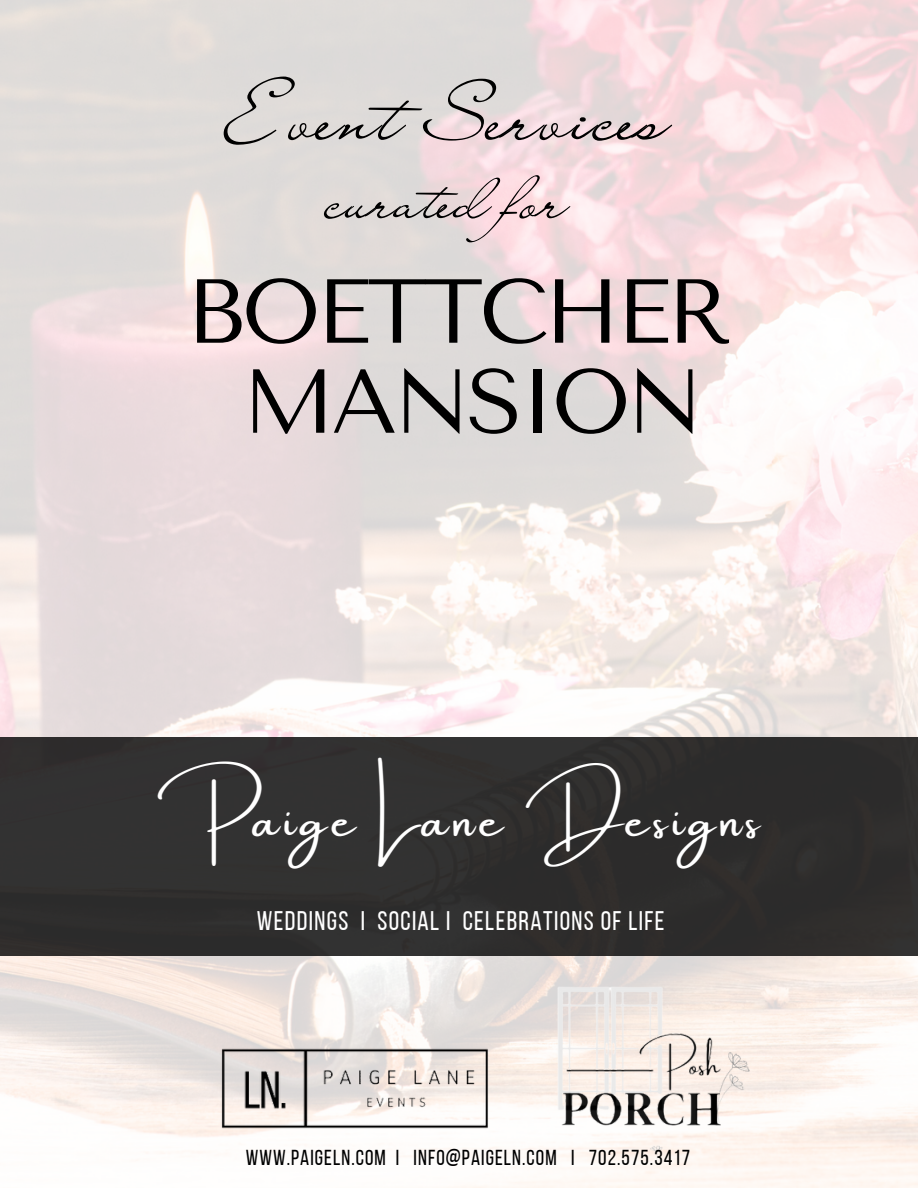
<style>
.page{position:relative;width:918px;height:1188px;background:#fff}
.page>*{position:absolute;margin:0;border:0;box-sizing:border-box;transform-origin:0 0}
.t1{font:90.6px/90px "Tenor Sans";letter-spacing:-.045em;color:#000;text-align:center}
.t2{font:75.6px "Liana";letter-spacing:.025em;color:#000}
.t3{font:59.7px "Liana";letter-spacing:.025em;color:#000}
.t4{font:49.95px "Amsterdam One";letter-spacing:.1em;color:#fff}
.t5{font:26.85px "Bebas Neue";letter-spacing:.05em;color:#fff}
.t6{font:21.6px "Bebas Neue";letter-spacing:.05em;color:#000}
</style>
<div class="page">
<img style="left:0;top:0;width:918px;height:1188px">
<div style="left:0;top:738px;width:918px;height:218px;background:#302e2d"></div>
<img style="left:173px;top:1026px;width:362px;height:162px">
<img style="left:394px;top:956px;width:419px;height:204px">
<p class="t2" style="left:226px;top:67px;width:444px">Event Services</p>
<p class="t3" style="left:327px;top:161px;width:254px">curated for</p>
<h1 class="t1" style="left:186px;top:267px;width:547px">BOETTCHER<br>MANSION</h1>
<h3 class="t4" style="left:158px;top:792px;width:604px">Paige Lane Designs</h3>
<h4 class="t5" style="left:257px;top:910px;width:409px">WEDDINGS I SOCIAL I CELEBRATIONS OF LIFE</h4>
<p class="t6" style="left:246px;top:1149px;width:446px">WWW.PAIGELN.COM I INFO@PAIGELN.COM I 702.575.3417</p>
</div>
